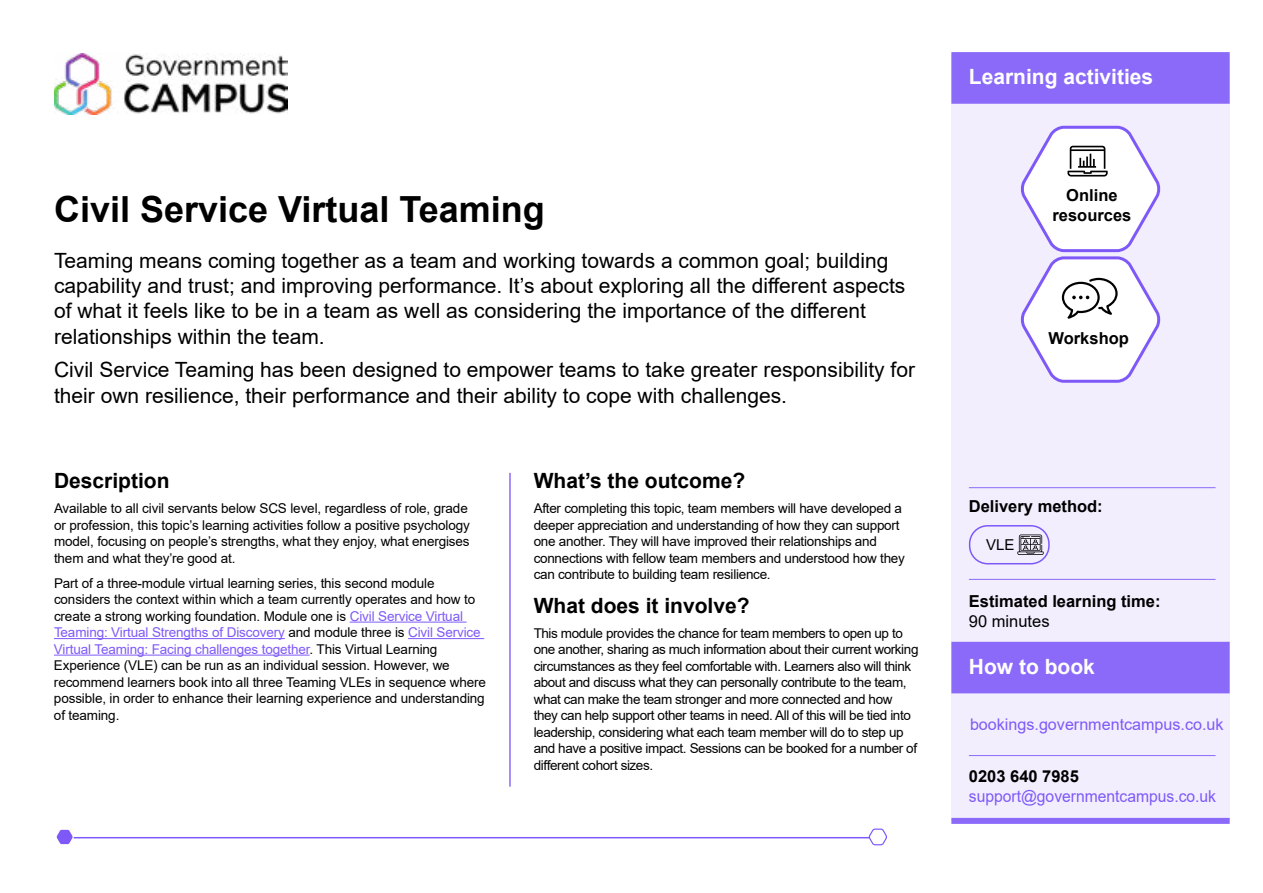
<style>
.page{position:relative;width:1263px;height:893px;background:#fff}
.page>*{position:absolute;margin:0;border:0;box-sizing:border-box;transform-origin:0 0}
.t1{font:700 36px "Arial";color:#000}
.t2{font:21px/25.2px "Arial";color:#000}
.t3{font:700 21px "Arial";color:#000}
.t4{font:700 21px "Arial";color:#fff}
.Learning_activities{font:700 16.5px "Arial";color:#000}
.support{font:16.5px "Arial";color:#7e59f8;scale:.95 1}
.t5{font:16.5px "Arial";color:#000}
.t6{font:16.2px "Arial";color:#7e59f8}
.t7{font:15px "Arial";color:#000}
.t8{font:13.5px/16.5px "Arial";letter-spacing:-.02em;color:#000}
.t9{font:13.5px "Arial";letter-spacing:-.01em;color:#7e59f8}
.s1{color:#7e59f8}
.s2{color:#000}
</style>
<div class="page">
<img style="left:54px;top:54px;width:234px;height:61px">
<div style="left:951px;top:54px;width:279px;height:767px;background:#f2eefe"></div>
<hr style="left:969px;top:755px;width:246px;height:1px;background:#8b6af9">
<div style="left:951px;top:818px;width:279px;height:6px;background:#8b6af9"></div>
<div style="left:951px;top:52px;width:279px;height:52px;background:#8b6af9;border:2px solid #8b6af9"></div>
<hr style="left:509px;top:473px;width:2px;height:314px;background:#8b6af9">
<div style="left:951px;top:642px;width:279px;height:51px;background:#8b6af9"></div>
<hr style="left:969px;top:579px;width:246px;height:1px;background:#8b6af9">
<hr style="left:969px;top:487px;width:246px;height:1px;background:#8b6af9">
<svg style="left:1020px;top:125px;width:141px;height:258px"></svg>
<svg style="left:1017px;top:534px;width:27px;height:21px"></svg>
<hr style="left:67px;top:837px;width:815px;height:1px;background:#7e59f8">
<svg style="left:868px;top:828px;width:19px;height:18px"></svg>
<svg style="left:56px;top:829px;width:19px;height:16px"></svg>
<hr style="left:350px;top:622px;width:116px;height:1px;background:#7e59f8">
<hr style="left:54px;top:638px;width:231px;height:1px;background:#7e59f8">
<hr style="left:408px;top:638px;width:76px;height:1px;background:#7e59f8">
<hr style="left:54px;top:655px;width:256px;height:1px;background:#7e59f8">
<div style="left:969px;top:525px;width:81px;height:39px;border:2px solid #7e59f8;border-radius:18px"></div>
<p class="t1" style="left:54px;top:184px;width:492px">Civil Service Virtual Teaming</p>
<p class="t2" style="left:54px;top:248px;width:853px">Teaming means coming together as a team and working towards a common goal; building capability and trust; and improving performance. It’s about exploring all the different aspects of what it feels like to be in a team as well as considering the importance of the different relationships within the team.</p>
<p class="t2" style="left:54px;top:357px;width:862px">Civil Service Teaming has been designed to empower teams to take greater responsibility for their own resilience, their performance and their ability to cope with challenges.</p>
<p class="t3" style="left:54px;top:466px;width:117px">Description</p>
<p class="t3" style="left:534px;top:466px;width:213px">What’s the outcome?</p>
<p class="t8" style="left:54px;top:500px;width:415px">Available to all civil servants below SCS level, regardless of role, grade</p>
<p class="t8" style="left:534px;top:500px;width:370px">After completing this topic, team members will have developed a</p>
<p class="t8" style="left:54px;top:517px;width:417px">or profession, this topic’s learning activities follow a positive psychology</p>
<p class="t8" style="left:534px;top:517px;width:367px">deeper appreciation and understanding of how they can support</p>
<p class="t8" style="left:54px;top:533px;width:417px">model, focusing on people’s strengths, what they enjoy, what energises</p>
<p class="t8" style="left:534px;top:533px;width:345px">one another. They will have improved their relationships and</p>
<p class="t8" style="left:54px;top:550px;width:183px">them and what they’re good at.</p>
<p class="t8" style="left:534px;top:550px;width:373px">connections with fellow team members and understood how they can contribute to building team resilience.</p>
<p class="t8" style="left:54px;top:575px;width:423px">Part of a three-module virtual learning series, this second module considers the context within which a team currently operates and how to create a strong working foundation. Module one is <span class="s1">Civil Service Virtual</span></p>
<p class="t3" style="left:534px;top:591px;width:217px">What does it involve?</p>
<p class="t9" style="left:54px;top:623px;width:428px">Teaming: Virtual Strengths of Discovery <span class="s2">and module three is</span> Civil Service</p>
<p class="t8" style="left:534px;top:625px;width:371px">This module provides the chance for team members to open up to</p>
<p class="t9" style="left:54px;top:640px;width:385px">Virtual Teaming: Facing challenges together<span class="s2">. This Virtual Learning</span></p>
<p class="t8" style="left:534px;top:641px;width:386px">one another, sharing as much information about their current working</p>
<p class="t8" style="left:54px;top:657px;width:397px">Experience (VLE) can be run as an individual session. However, we</p>
<p class="t8" style="left:534px;top:658px;width:379px">circumstances as they feel comfortable with. Learners also will think</p>
<p class="t8" style="left:54px;top:674px;width:434px">recommend learners book into all three Teaming VLEs in sequence where</p>
<p class="t8" style="left:534px;top:674px;width:374px">about and discuss what they can personally contribute to the team,</p>
<p class="t8" style="left:54px;top:690px;width:432px">possible, in order to enhance their learning experience and understanding</p>
<p class="t8" style="left:534px;top:691px;width:360px">what can make the team stronger and more connected and how</p>
<p class="t8" style="left:54px;top:707px;width:67px">of teaming.</p>
<p class="t8" style="left:534px;top:707px;width:385px">they can help support other teams in need. All of this will be tied into leadership, considering what each team member will do to step up and have a positive impact. Sessions can be booked for a number of different cohort sizes.</p>
<p class="t4" style="left:969px;top:62px;width:186px">Learning activities</p>
<p class="Learning_activities" style="left:1066px;top:184px;width:53px">Online</p>
<p class="Learning_activities" style="left:1052px;top:203px;width:80px">resources</p>
<p class="Learning_activities" style="left:1048px;top:327px;width:82px">Workshop</p>
<p class="Learning_activities" style="left:969px;top:495px;width:135px">Delivery method:</p>
<p class="t7" style="left:986px;top:535px;width:30px">VLE</p>
<p class="Learning_activities" style="left:969px;top:590px;width:193px">Estimated learning time:</p>
<p class="t5" style="left:969px;top:610px;width:82px">90 minutes</p>
<p class="t4" style="left:969px;top:652px;width:127px">How to book</p>
<p class="t6" style="left:970px;top:713px;width:255px">bookings.governmentcampus.co.uk</p>
<p class="Learning_activities" style="left:969px;top:765px;width:112px">0203 640 7985</p>
<p class="support" style="left:969px;top:785px;width:262px">support@governmentcampus.co.uk</p>
</div>
